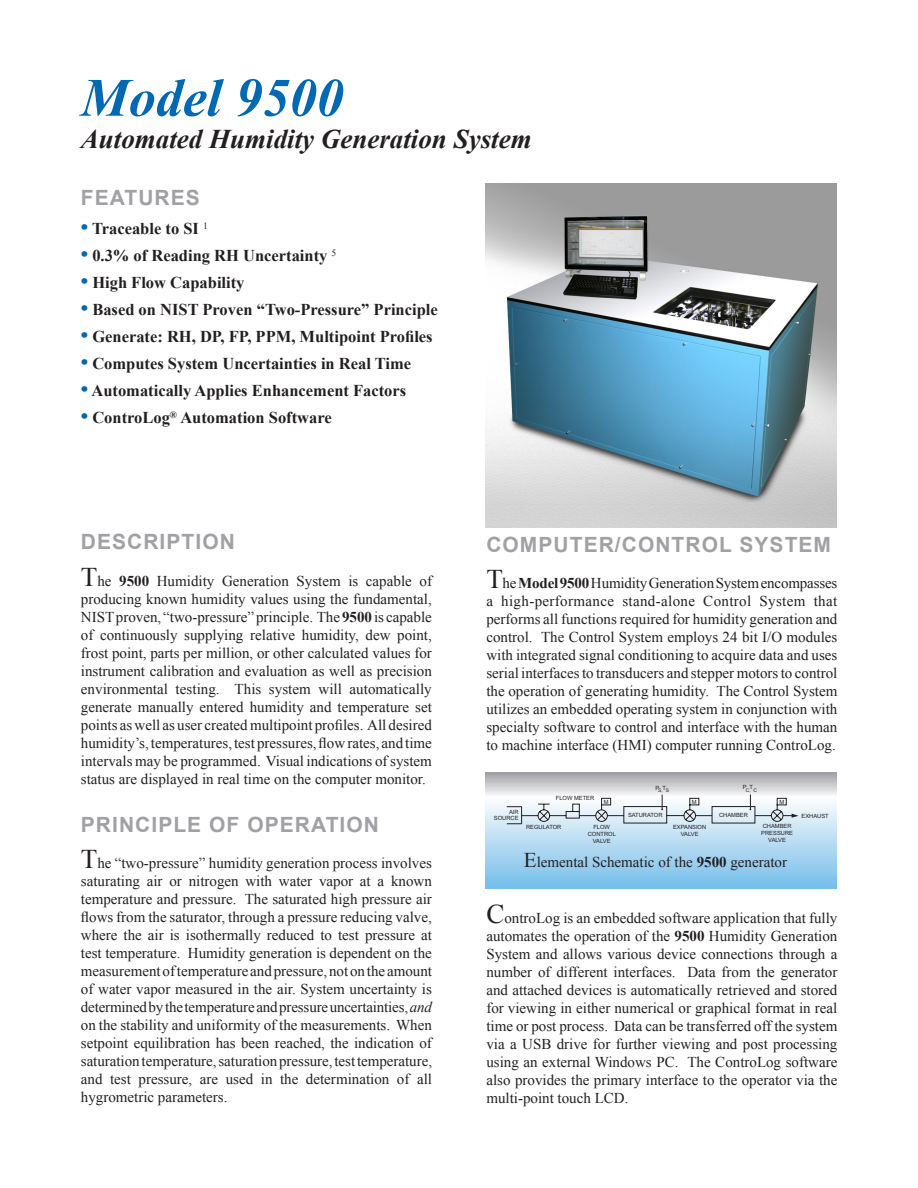
<style>
.page{position:relative;width:918px;height:1188px;background:#fff}
.page>*{position:absolute;margin:0;border:0;box-sizing:border-box;transform-origin:0 0}
.t1{font:italic 700 54px "Times New Roman";color:#0168b3}
.t2{font:italic 700 27px "Times New Roman";color:#231f20}
.t3{font:700 21px "Arial";letter-spacing:.05em;color:#a1a1a5}
.t4{font:700 16.5px "Times New Roman";color:#231f20}
.t5{font:15px/18px "Times New Roman";color:#231f20;text-align:justify}
.t6{font:5.7px/6.9px "Arial";color:#231f20;text-align:center}
.t7{font:4.95px "Arial";color:#231f20}
.s1{font-size:21px;color:#0168b3}
.s2{font-size:27px}
.s3{font-weight:700}
.s4{font-style:italic}
.s5{font-size:21px}
</style>
<div class="page">
<div style="left:485px;top:775px;width:351px;height:113px;background:#75c0eb"></div>
<img style="left:485px;top:183px;width:351px;height:344px">
<svg style="left:486px;top:773px;width:351px;height:113px;background:#b2d3e8"></svg>
<svg style="left:507px;top:795px;width:292px;height:29px;background:#d6dfe4"></svg>
<p class="t1" style="left:81px;top:60px;width:264px">Model 9500</p>
<p class="t2" style="left:81px;top:120px;width:452px">Automated Humidity Generation System</p>
<p class="t3" style="left:81px;top:183px;width:120px">FEATURES</p>
<p class="t4" style="left:81px;top:217px;width:129px"><span class="s1">•</span> Traceable to SI <sup>1</sup></p>
<p class="t4" style="left:81px;top:244px;width:257px"><span class="s1">•</span> 0.3% of Reading RH Uncertainty <sup>5</sup></p>
<p class="t4" style="left:81px;top:271px;width:165px"><span class="s1">•</span> High Flow Capability</p>
<p class="t4" style="left:81px;top:298px;width:358px"><span class="s1">•</span> Based on NIST Proven “Two-Pressure” Principle</p>
<p class="t4" style="left:81px;top:325px;width:353px"><span class="s1">•</span> Generate: RH, DP, FP, PPM, Multipoint Profiles</p>
<p class="t4" style="left:81px;top:352px;width:332px"><span class="s1">•</span> Computes System Uncertainties in Real Time</p>
<p class="t4" style="left:81px;top:379px;width:327px"><span class="s1">•</span> Automatically Applies Enhancement Factors</p>
<p class="t4" style="left:81px;top:406px;width:252px"><span class="s1">•</span> ControLog<sup>®</sup> Automation Software</p>
<p class="t3" style="left:81px;top:527px;width:156px">DESCRIPTION</p>
<p class="t5" style="left:81px;top:571px;width:353px"><span class="s2">T</span>he <span class="s3">9500</span> Humidity Generation System is capable of producing known humidity values using the fundamental, NIST proven, “two-pressure” principle. The <span class="s3">9500</span> is capable of continuously supplying relative humidity, dew point, frost point, parts per million, or other calculated values for instrument calibration and evaluation as well as precision environmental testing. This system will automatically generate manually entered humidity and temperature set points as well as user created multipoint profiles. All desired humidity’s, temperatures, test pressures, flow rates, and time intervals may be programmed. Visual indications of system status are displayed in real time on the computer monitor.</p>
<p class="t3" style="left:81px;top:810px;width:300px">PRINCIPLE OF OPERATION</p>
<p class="t5" style="left:81px;top:853px;width:353px"><span class="s2">T</span>he “two-pressure” humidity generation process involves saturating air or nitrogen with water vapor at a known temperature and pressure. The saturated high pressure air flows from the saturator, through a pressure reducing valve, where the air is isothermally reduced to test pressure at test temperature. Humidity generation is dependent on the measurement of temperature and pressure, not on the amount of water vapor measured in the air. System uncertainty is determined by the temperature and pressure uncertainties, <span class="s4">and </span>on the stability and uniformity of the measurements. When setpoint equilibration has been reached, the indication of saturation temperature, saturation pressure, test temperature, and test pressure, are used in the determination of all hygrometric parameters.</p>
<p class="t3" style="left:486px;top:530px;width:346px">COMPUTER/CONTROL SYSTEM</p>
<p class="t5" style="left:486px;top:573px;width:353px"><span class="s2">T</span>he <span class="s3">Model 9500</span> Humidity Generation System encompasses a high-performance stand-alone Control System that performs all functions required for humidity generation and control. The Control System employs 24 bit I/O modules with integrated signal conditioning to acquire data and uses serial interfaces to transducers and stepper motors to control the operation of generating humidity. The Control System utilizes an embedded operating system in conjunction with specialty software to control and interface with the human to machine interface (HMI) computer running ControLog.</p>
<p class="t6" style="left:494px;top:810px;width:26px;line-height:5.7px;text-align:right">AIR<br>SOURCE</p>
<p class="t6" style="left:556px;top:795px;width:40px">FLOW METER</p>
<p class="t6" style="left:656px;top:784px;width:12px">P T</p>
<p class="t6" style="left:743px;top:784px;width:12px">P T</p>
<p class="t7" style="left:658px;top:787px;width:12px">S, S</p>
<p class="t7" style="left:746px;top:787px;width:13px">C, C</p>
<p class="t6" style="left:604px;top:798px;width:6px">M</p>
<p class="t6" style="left:692px;top:798px;width:6px">M</p>
<p class="t6" style="left:780px;top:798px;width:6px">M</p>
<p class="t6" style="left:628px;top:812px;width:36px">SATURATOR</p>
<p class="t6" style="left:719px;top:811px;width:30px">CHAMBER</p>
<p class="t6" style="left:802px;top:812px;width:29px">EXHAUST</p>
<p class="t6" style="left:526px;top:823px;width:37px">REGULATOR</p>
<p class="t6" style="left:588px;top:823px;width:30px">FLOW<br>CONTROL<br>VALVE</p>
<p class="t6" style="left:673px;top:824px;width:35px">EXPANSION<br>VALVE</p>
<p class="t6" style="left:761px;top:823px;width:33px">CHAMBER<br>PRESSURE<br>VALVE</p>
<p class="t5" style="left:524px;top:853px;width:265px"><span class="s5">E</span>lemental Schematic of the <span class="s3">9500</span> generator</p>
<p class="t5" style="left:486px;top:909px;width:353px"><span class="s2">C</span>ontroLog is an embedded software application that fully automates the operation of the <span class="s3">9500</span> Humidity Generation System and allows various device connections through a number of different interfaces. Data from the generator and attached devices is automatically retrieved and stored for viewing in either numerical or graphical format in real time or post process. Data can be transferred off the system via a USB drive for further viewing and post processing using an external Windows PC. The ControLog software also provides the primary interface to the operator via the multi-point touch LCD.</p>
</div>
